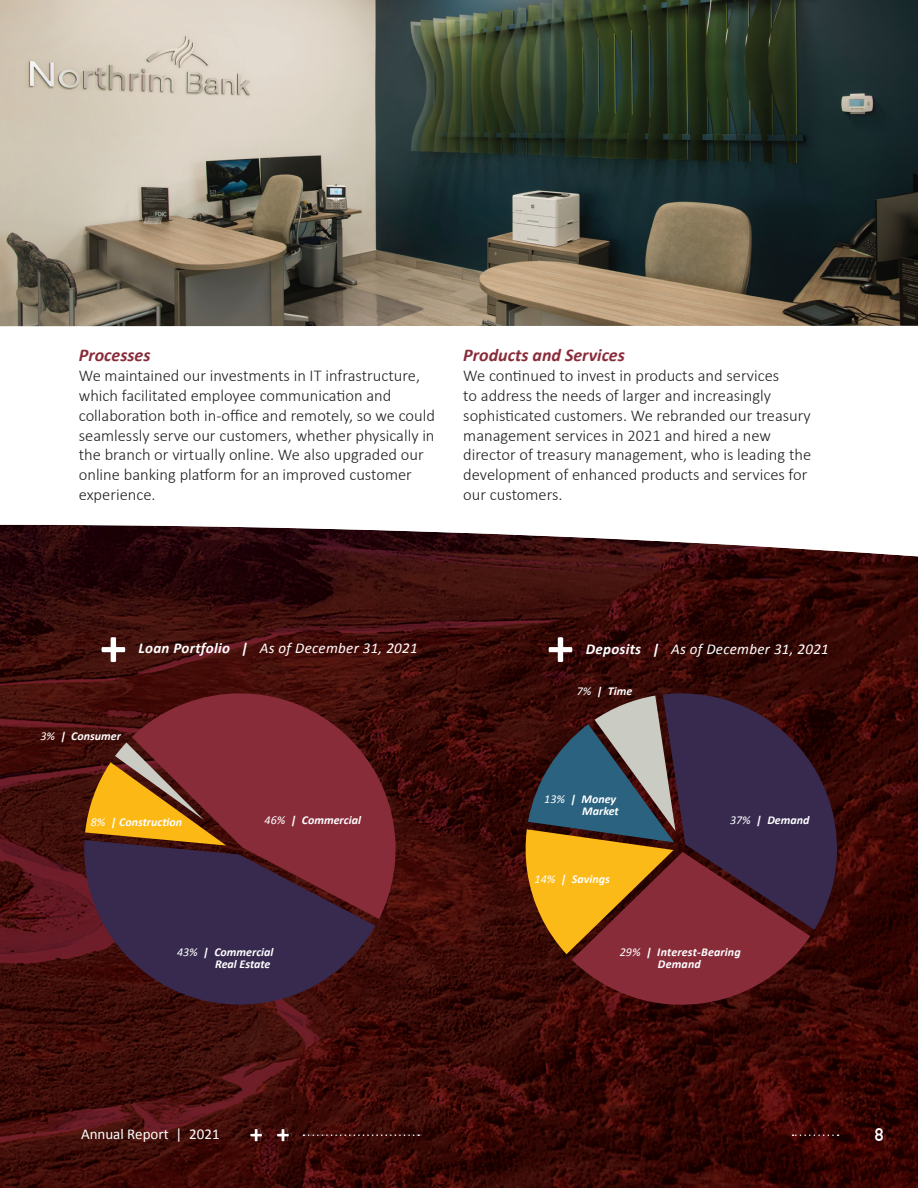
<style>
.page{position:relative;width:918px;height:1188px;background:#fff}
.page>*{position:absolute;margin:0;border:0;box-sizing:border-box;transform-origin:0 0}
.t1{font:italic 700 18px "Calibri";color:#892c3a}
.t2{font:700 18px "DIN Alternate";color:#fff}
.t3{font:300 16.5px/19.8px "Calibri";color:#231f20}
.t4{font:italic 15px "Calibri";letter-spacing:.02em;color:#fff}
.t5{font:15px "Calibri";color:#fff}
.t6{font:italic 700 12px/12px "Calibri";color:#fff;text-align:right}
.s1{font-weight:700}
.s2{font-weight:400}
</style>
<div class="page">
<img style="left:0;top:0;width:918px;height:326px">
<img style="left:0;top:556px;width:357px;height:325px">
<img style="left:357px;top:556px;width:357px;height:325px">
<img style="left:714px;top:556px;width:204px;height:632px">
<img style="left:0;top:881px;width:715px;height:307px">
<img style="left:0;top:526px;width:910px;height:30px">
<svg style="left:0;top:524px;width:161px;height:2px"></svg>
<svg style="left:102px;top:637px;width:23px;height:25px"></svg>
<svg style="left:549px;top:637px;width:23px;height:25px"></svg>
<svg style="left:85px;top:742px;width:47px;height:98px;background:#b0771a"></svg>
<svg style="left:82px;top:840px;width:293px;height:180px;background:#3b1f33"></svg>
<svg style="left:132px;top:678px;width:276px;height:241px;background:#6c2b30"></svg>
<svg style="left:663px;top:684px;width:178px;height:246px;background:#32121d"></svg>
<svg style="left:525px;top:696px;width:285px;height:315px;background:#663f3b"></svg>
<svg style="left:793px;top:1134px;width:46px;height:2px"></svg>
<svg style="left:250px;top:1129px;width:15px;height:12px"></svg>
<svg style="left:277px;top:1129px;width:15px;height:12px"></svg>
<svg style="left:303px;top:1134px;width:119px;height:2px"></svg>
<p class="t1" style="left:79px;top:344px;width:73px">Processes</p>
<p class="t3" style="left:79px;top:365px;width:358px">We maintained our investments in IT infrastructure, which facilitated employee communication and collaboration both in-office and remotely, so we could seamlessly serve our customers, whether physically in the branch or virtually online. We also upgraded our online banking platform for an improved customer experience.</p>
<p class="t1" style="left:463px;top:344px;width:163px">Products and Services</p>
<p class="t3" style="left:463px;top:365px;width:349px">We continued to invest in products and services<br>to address the needs of larger and increasingly sophisticated customers. We rebranded our treasury management services in 2021 and hired a new director of treasury management, who is leading the development of enhanced products and services for our customers.</p>
<p class="t4" style="left:139px;top:637px;width:281px"><span class="s1">Loan Portfolio |</span> As of December 31, 2021</p>
<p class="t4" style="left:586px;top:639px;width:245px"><span class="s1">Deposits |</span> As of December 31, 2021</p>
<p class="t6" style="left:577px;top:685px;width:57px"><span class="s2">7%</span> | Time</p>
<p class="t6" style="left:40px;top:730px;width:82px"><span class="s2">3%</span> | Consumer</p>
<p class="t6" style="left:91px;top:816px;width:93px"><span class="s2">8%</span> | Construction</p>
<p class="t6" style="left:265px;top:814px;width:98px"><span class="s2">46%</span> | Commercial</p>
<p class="t6" style="left:544px;top:793px;width:76px"><span class="s2">13%</span> | Money<br>Market</p>
<p class="t6" style="left:730px;top:814px;width:81px"><span class="s2">37%</span> | Demand</p>
<p class="t6" style="left:535px;top:873px;width:77px"><span class="s2">14%</span> | Savings</p>
<p class="t6" style="left:177px;top:946px;width:98px"><span class="s2">43%</span> | Commercial<br>Real Estate</p>
<p class="t6" style="left:620px;top:946px;width:122px;text-align:center"><span class="s2">29%</span> | Interest-Bearing<br>Demand</p>
<p class="t5" style="left:81px;top:1125px;width:140px">Annual Report | 2021</p>
<p class="t2" style="left:875px;top:1121px;width:10px">8</p>
</div>
